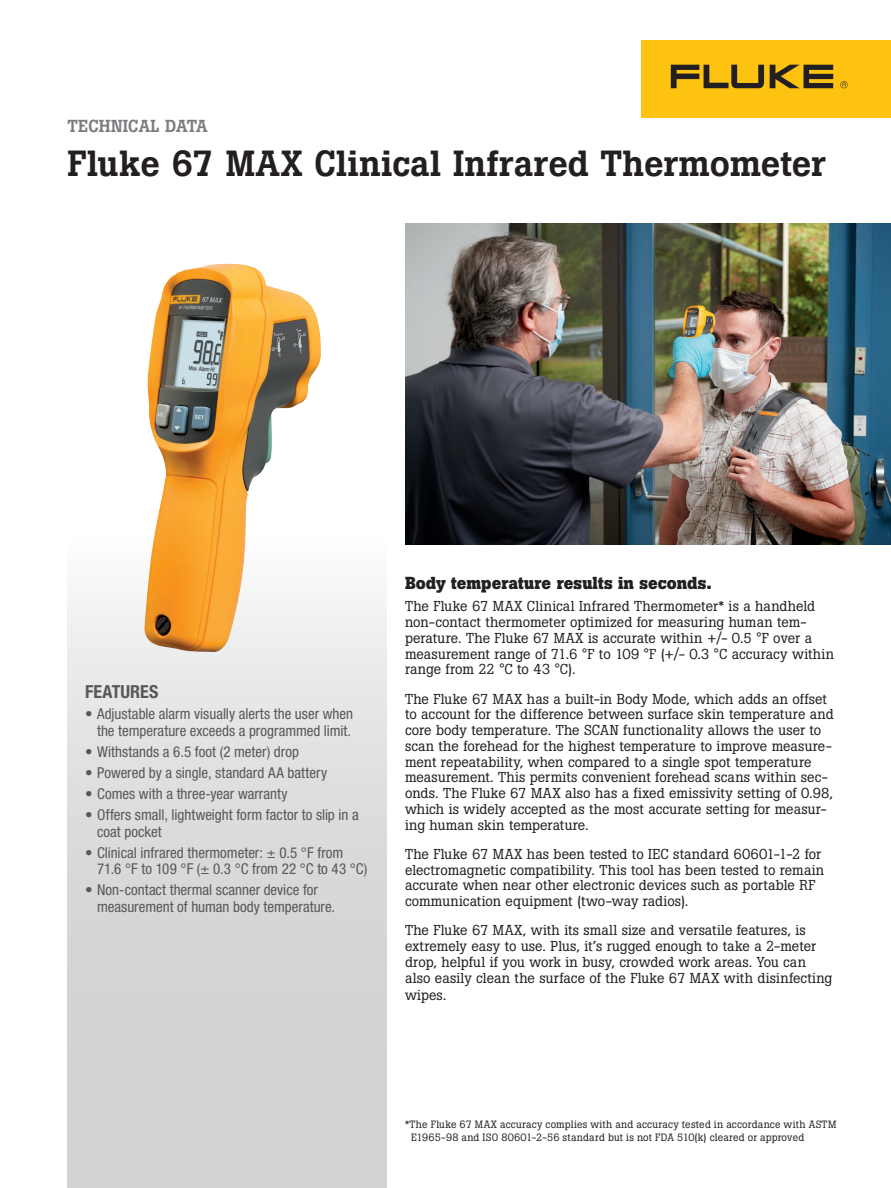
<style>
.page{position:relative;width:891px;height:1188px;background:#fff}
.page>*{position:absolute;margin:0;border:0;box-sizing:border-box;transform-origin:0 0}
.Main_Headline{font:500 36px "Boton Pro";color:#231f20}
.Gradient_subhead{font:700 condensed 18px "Helvetica Neue LT Pro";letter-spacing:.005em;color:#57585a}
.Subhead_1{font:700 17.25px "Boton Pro";color:#231f20}
.Technical_data_headi{font:500 17.25px "Boton Pro";color:#7a7c7f}
.t1{font:condensed 15px/16.5px "Helvetica Neue LT Pro";color:#57585a}
.Body{font:14.25px/15.8px "Boton Pro";letter-spacing:.005em;color:#231f20}
.Image_caption___docu{font:10.5px/12.6px "Boton Pro";letter-spacing:.02em;color:#231f20}
.s1{font-weight:700;font-stretch:normal}
</style>
<div class="page">
<div style="left:68px;top:540px;width:319px;height:648px;background:linear-gradient(to bottom,#f3f3f3,#c8c9cc)"></div>
<div style="left:641px;top:40px;width:250px;height:78px;background:#fec210"></div>
<svg style="left:770px;top:65px;width:63px;height:23px"></svg>
<svg style="left:671px;top:65px;width:93px;height:23px"></svg>
<svg style="left:840px;top:81px;width:8px;height:7px"></svg>
<img style="left:144px;top:264px;width:177px;height:388px">
<img style="left:405px;top:223px;width:486px;height:321px">
<p class="Technical_data_headi" style="left:68px;top:115px;width:142px">TECHNICAL DATA</p>
<p class="Main_Headline" style="left:68px;top:140px;width:760px">Fluke 67 MAX Clinical Infrared Thermometer</p>
<p class="Gradient_subhead" style="left:85px;top:681px;width:75px">FEATURES</p>
<p class="t1" style="left:85px;top:706px;width:269px;text-align:right"><span class="s1">•</span> Adjustable alarm visually alerts the user when the temperature exceeds a programmed limit.</p>
<p class="t1" style="left:85px;top:743px;width:215px"><span class="s1">•</span> Withstands a 6.5 foot (2 meter) drop</p>
<p class="t1" style="left:85px;top:764px;width:244px"><span class="s1">•</span> Powered by a single, standard AA battery</p>
<p class="t1" style="left:85px;top:785px;width:204px"><span class="s1">•</span> Comes with a three-year warranty</p>
<p class="t1" style="left:97px;top:807px;width:263px;text-indent:-12px"><span class="s1">•</span> Offers small, lightweight form factor to slip in a coat pocket</p>
<p class="t1" style="left:97px;top:844px;width:272px;text-indent:-12px"><span class="s1">•</span> Clinical infrared thermometer: ± 0.5 °F from<br>71.6 °F to 109 °F (± 0.3 °C from 22 °C to 43 °C)</p>
<p class="t1" style="left:97px;top:882px;width:240px;text-indent:-12px"><span class="s1">•</span> Non-contact thermal scanner device for measurement of human body temperature.</p>
<p class="Subhead_1" style="left:405px;top:572px;width:308px">Body temperature results in seconds.</p>
<p class="Body" style="left:405px;top:599px;width:431px">The Fluke 67 MAX Clinical Infrared Thermometer* is a handheld non-contact thermometer optimized for measuring human tem&shy;perature. The Fluke 67 MAX is accurate within +/- 0.5 °F over a measurement range of 71.6 °F to 109 °F (+/- 0.3 °C accuracy within range from 22 °C to 43 °C).</p>
<p class="Body" style="left:405px;top:691px;width:430px">The Fluke 67 MAX has a built-in Body Mode, which adds an offset to account for the difference between surface skin temperature and core body temperature. The SCAN functionality allows the user to scan the forehead for the highest temperature to improve measure&shy;ment repeatability, when compared to a single spot temperature measurement. This permits convenient forehead scans within sec&shy;onds. The Fluke 67 MAX also has a fixed emissivity setting of 0.98, which is widely accepted as the most accurate setting for measur&shy;ing human skin temperature.</p>
<p class="Body" style="left:405px;top:846px;width:421px">The Fluke 67 MAX has been tested to IEC standard 60601-1-2 for electromagnetic compatibility. This tool has been tested to remain accurate when near other electronic devices such as portable RF communication equipment (two-way radios).</p>
<p class="Body" style="left:405px;top:923px;width:429px">The Fluke 67 MAX, with its small size and versatile features, is extremely easy to use. Plus, it’s rugged enough to take a 2-meter drop, helpful if you work in busy, crowded work areas. You can also easily clean the surface of the Fluke 67 MAX with disinfecting</p>
<p class="Body" style="left:405px;top:987px;width:43px">wipes.</p>
<p class="Image_caption___docu" style="left:411px;top:1118px;width:427px;text-indent:-6px">*The Fluke 67 MAX accuracy complies with and accuracy tested in accordance with ASTM<br>E1965-98 and ISO 80601-2-56 standard but is not FDA 510(k) cleared or approved</p>
</div>
